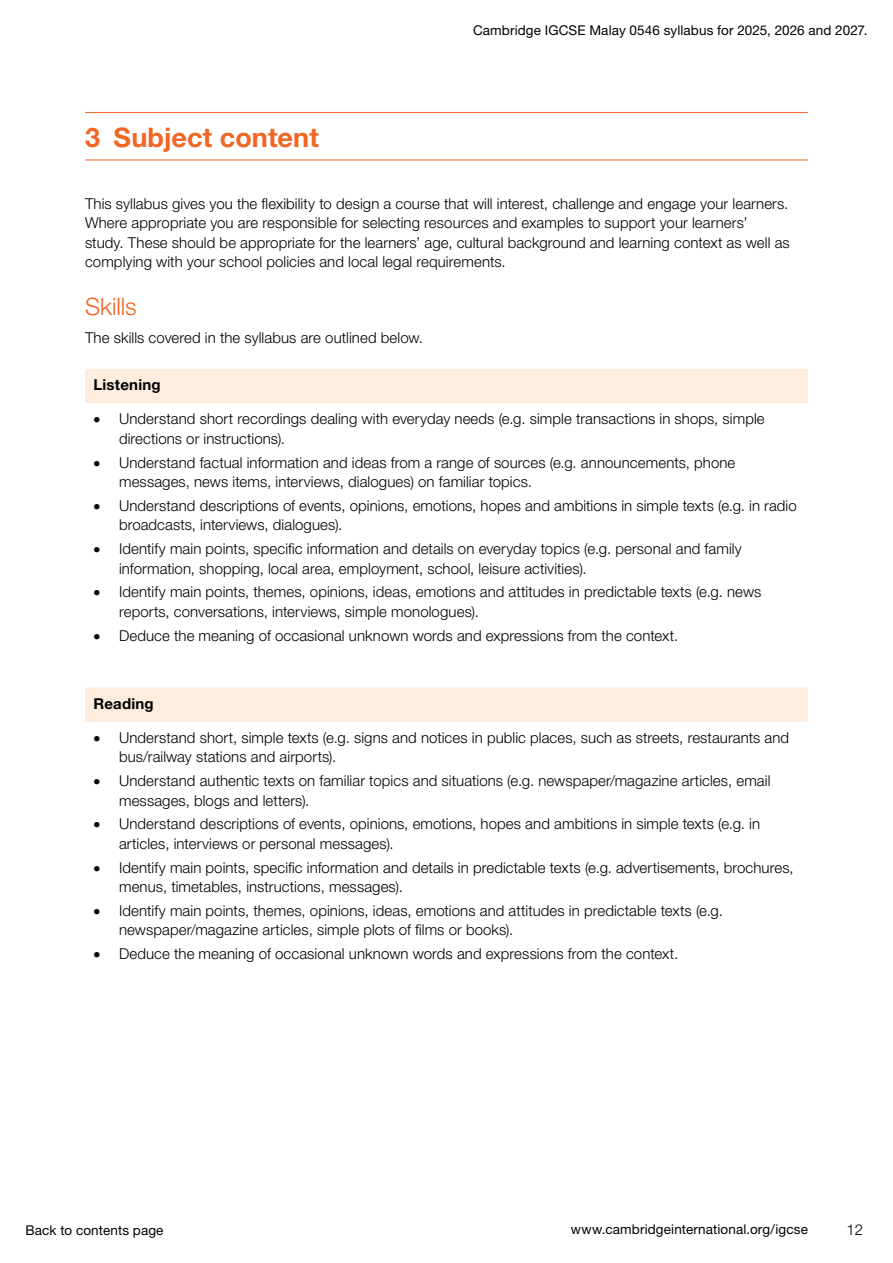
<style>
.page{position:relative;width:893px;height:1263px;background:#fff}
.page>*{position:absolute;margin:0;border:0;box-sizing:border-box;transform-origin:0 0}
.H1_Section_header{font:700 27px "Helvetica Neue LTW1 G";color:#f26522}
.H2_after_heading_H1{font:300 24px "Helvetica Neue LTW1 G";letter-spacing:-.005em;color:#f26522}
.Bulleted_list_body_t{font:300 15px/19.5px "Helvetica Neue LTW1 G";letter-spacing:.005em;color:#000}
.Body_text{font:300 15px/19.5px "Helvetica Neue LTW1 G";letter-spacing:.005em;color:#000}
.Body_text__no_space{font:700 15px "Helvetica Neue LTW1 G";letter-spacing:.015em;color:#000}
.t1{font:13.5px "Helvetica Neue LTW1 G";letter-spacing:.01em;color:#000}
</style>
<div class="page">
<hr style="left:85px;top:112px;width:723px;height:1px;background:#f26522">
<hr style="left:85px;top:160px;width:723px;height:1px;background:#f26522">
<svg style="left:85px;top:369px;width:723px;height:353px"></svg>
<h1 class="H1_Section_header" style="left:85px;top:121px;width:235px">3 Subject content</h1>
<p class="t1" style="left:473px;top:22px;width:396px">Cambridge IGCSE Malay 0546 syllabus for 2025, 2026 and 2027.</p>
<p class="Body_text" style="left:85px;top:194px;width:706px">This syllabus gives you the flexibility to design a course that will interest, challenge and engage your learners.<br>Where appropriate you are responsible for selecting resources and examples to support your learners’ study. These should be appropriate for the learners’ age, cultural background and learning context as well as complying with your school policies and local legal requirements.</p>
<h2 class="H2_after_heading_H1" style="left:85px;top:292px;width:53px">Skills</h2>
<p class="Body_text" style="left:85px;top:328px;width:340px">The skills covered in the syllabus are outlined below.</p>
<p class="Body_text__no_space" style="left:94px;top:376px;width:69px">Listening</p>
<p class="Bulleted_list_body_t" style="left:119px;top:409px;width:647px;text-indent:-26px">• Understand short recordings dealing with everyday needs (e.g. simple transactions in shops, simple directions or instructions).</p>
<p class="Bulleted_list_body_t" style="left:119px;top:452px;width:618px;text-indent:-26px">• Understand factual information and ideas from a range of sources (e.g. announcements, phone messages, news items, interviews, dialogues) on familiar topics.</p>
<p class="Bulleted_list_body_t" style="left:119px;top:496px;width:679px;text-indent:-26px">• Understand descriptions of events, opinions, emotions, hopes and ambitions in simple texts (e.g. in radio broadcasts, interviews, dialogues).</p>
<p class="Bulleted_list_body_t" style="left:119px;top:539px;width:624px;text-indent:-26px">• Identify main points, specific information and details on everyday topics (e.g. personal and family information, shopping, local area, employment, school, leisure activities).</p>
<p class="Bulleted_list_body_t" style="left:119px;top:582px;width:644px;text-indent:-26px">• Identify main points, themes, opinions, ideas, emotions and attitudes in predictable texts (e.g. news reports, conversations, interviews, simple monologues).</p>
<p class="Bulleted_list_body_t" style="left:94px;top:625px;width:586px">• Deduce the meaning of occasional unknown words and expressions from the context.</p>
<p class="Body_text__no_space" style="left:94px;top:694px;width:62px">Reading</p>
<p class="Bulleted_list_body_t" style="left:119px;top:728px;width:672px;text-indent:-26px">• Understand short, simple texts (e.g. signs and notices in public places, such as streets, restaurants and bus/railway stations and airports).</p>
<p class="Bulleted_list_body_t" style="left:119px;top:771px;width:653px;text-indent:-26px">• Understand authentic texts on familiar topics and situations (e.g. newspaper/magazine articles, email messages, blogs and letters).</p>
<p class="Bulleted_list_body_t" style="left:119px;top:814px;width:642px;text-indent:-26px">• Understand descriptions of events, opinions, emotions, hopes and ambitions in simple texts (e.g. in articles, interviews or personal messages).</p>
<p class="Bulleted_list_body_t" style="left:119px;top:857px;width:676px;text-indent:-26px">• Identify main points, specific information and details in predictable texts (e.g. advertisements, brochures, menus, timetables, instructions, messages).</p>
<p class="Bulleted_list_body_t" style="left:119px;top:901px;width:605px;text-indent:-26px">• Identify main points, themes, opinions, ideas, emotions and attitudes in predictable texts (e.g. newspaper/magazine articles, simple plots of films or books).</p>
<p class="Bulleted_list_body_t" style="left:94px;top:944px;width:586px">• Deduce the meaning of occasional unknown words and expressions from the context.</p>
<p class="t1" style="left:26px;top:1222px;width:140px">Back to contents page</p>
<p class="t1" style="left:571px;top:1221px;width:239px">www.cambridgeinternational.org/igcse</p>
<p class="Body_text" style="left:846px;top:1220px;width:18px">12</p>
</div>
